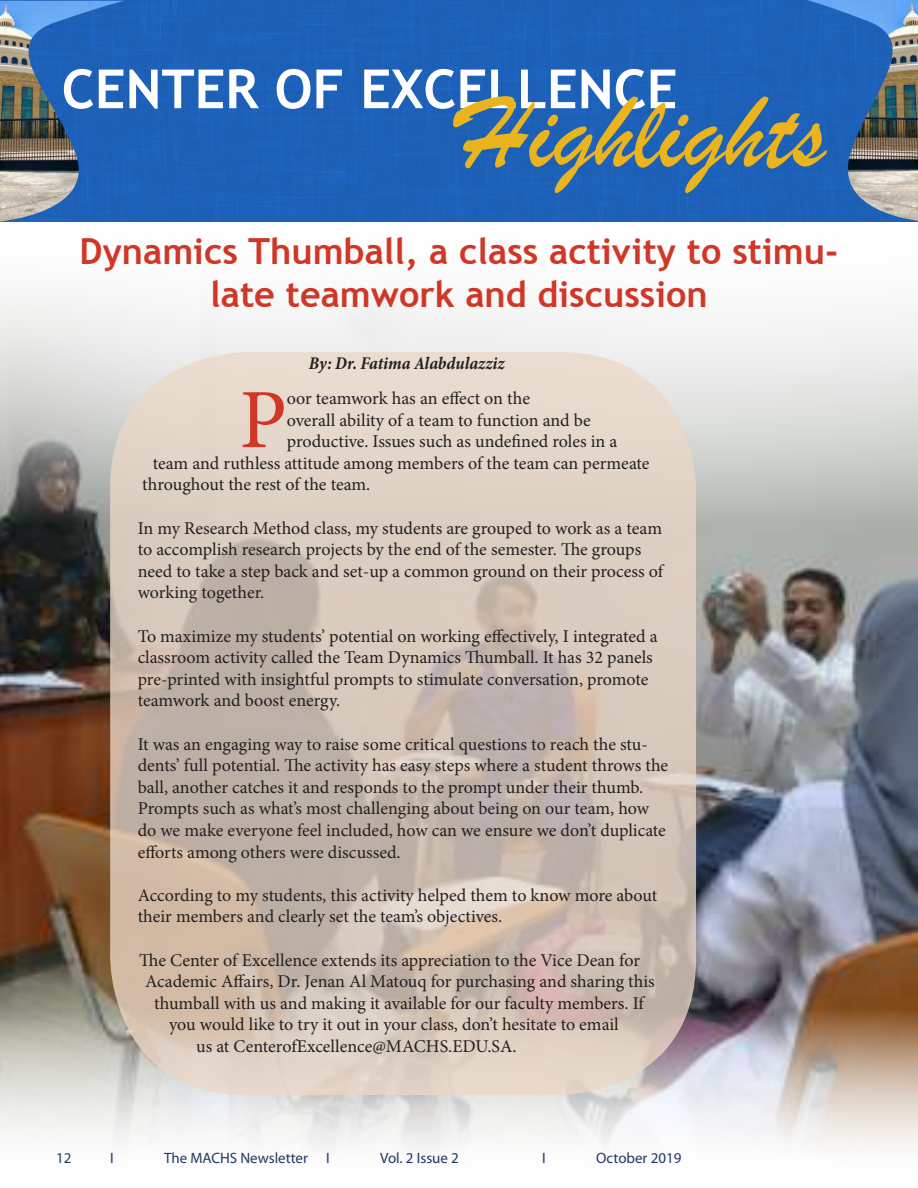
<style>
.page{position:relative;width:918px;height:1188px;background:#fff}
.page>*{position:absolute;margin:0;border:0;box-sizing:border-box;transform-origin:0 0}
.t1{font:108px "Brush Script";color:#e9b41e}
.t2{font:84.45px "Minion Pro";color:#d13727}
.t3{font:700 54px "Trebuchet MS";color:#fff}
.t4{font:700 36px/43.2px "Trebuchet MS";color:#d13727;text-align:center}
.t5{font:18px/21.6px "Minion Pro";letter-spacing:-.005em;color:#231f20}
.t6{font:italic 700 condensed 18px "Minion Pro";color:#231f20}
.t7{font:15px "Myriad Pro";color:#203764}
</style>
<div class="page">
<img style="left:0;top:1px;width:917px;height:1150px">
<img style="left:806px;top:0;width:112px;height:221px">
<img style="left:0;top:1px;width:125px;height:220px">
<svg style="left:110px;top:352px;width:586px;height:743px"></svg>
<h3 class="t3" style="left:62px;top:55px;width:617px">CENTER OF EXCELLENCE</h3>
<h1 class="t1" style="left:459px;top:67px;width:368px">Highlights</h1>
<h3 class="t4" style="left:80px;top:230px;width:760px">Dynamics Thumball, a class activity to stimu&shy;late teamwork and discussion</h3>
<p class="t6" style="left:309px;top:350px;width:197px">By: Dr. Fatima Alabdulazziz</p>
<h2 class="t2" style="left:239px;top:364px;width:49px">P</h2>
<p class="t5" style="left:287px;top:387px;width:245px">oor teamwork has an effect on the</p>
<p class="t5" style="left:287px;top:409px;width:305px">overall ability of a team to function and be</p>
<p class="t5" style="left:287px;top:431px;width:332px">productive. Issues such as undefined roles in a</p>
<p class="t5" style="left:153px;top:452px;width:498px">team and ruthless attitude among members of the team can permeate</p>
<p class="t5" style="left:142px;top:474px;width:230px">throughout the rest of the team.</p>
<p class="t5" style="left:138px;top:517px;width:527px">In my Research Method class, my students are grouped to work as a team to accomplish research projects by the end of the semester. The groups need to take a step back and set-up a common ground on their process of working together.</p>
<p class="t5" style="left:138px;top:625px;width:522px">To maximize my students’ potential on working effectively, I integrated a classroom activity called the Team Dynamics Thumball. It has 32 panels pre-printed with insightful prompts to stimulate conversation, promote teamwork and boost energy.</p>
<p class="t5" style="left:138px;top:733px;width:532px">It was an engaging way to raise some critical questions to reach the stu&shy;dents’ full potential. The activity has easy steps where a student throws the ball, another catches it and responds to the prompt under their thumb.<br>Prompts such as what’s most challenging about being on our team, how do we make everyone feel included, how can we ensure we don’t duplicate efforts among others were discussed.</p>
<p class="t5" style="left:138px;top:884px;width:521px">According to my students, this activity helped them to know more about their members and clearly set the team’s objectives.</p>
<p class="t5" style="left:139px;top:949px;width:502px">The Center of Excellence extends its appreciation to the Vice Dean for</p>
<p class="t5" style="left:145px;top:971px;width:511px">Academic Affairs, Dr. Jenan Al Matouq for purchasing and sharing this</p>
<p class="t5" style="left:154px;top:992px;width:491px">thumball with us and making it available for our faculty members. If</p>
<p class="t5" style="left:169px;top:1014px;width:451px">you would like to try it out in your class, don’t hesitate to email</p>
<p class="t5" style="left:196px;top:1035px;width:322px">us at CenterofExcellence@MACHS.EDU.SA.</p>
<p class="t7" style="left:56px;top:1148px;width:17px">12</p>
<p class="t7" style="left:110px;top:1148px;width:5px">I</p>
<p class="t7" style="left:164px;top:1148px;width:167px">The MACHS Newsletter I</p>
<p class="t7" style="left:380px;top:1148px;width:80px">Vol. 2 Issue 2</p>
<p class="t7" style="left:542px;top:1148px;width:5px">I</p>
<p class="t7" style="left:596px;top:1148px;width:87px">October 2019</p>
</div>
